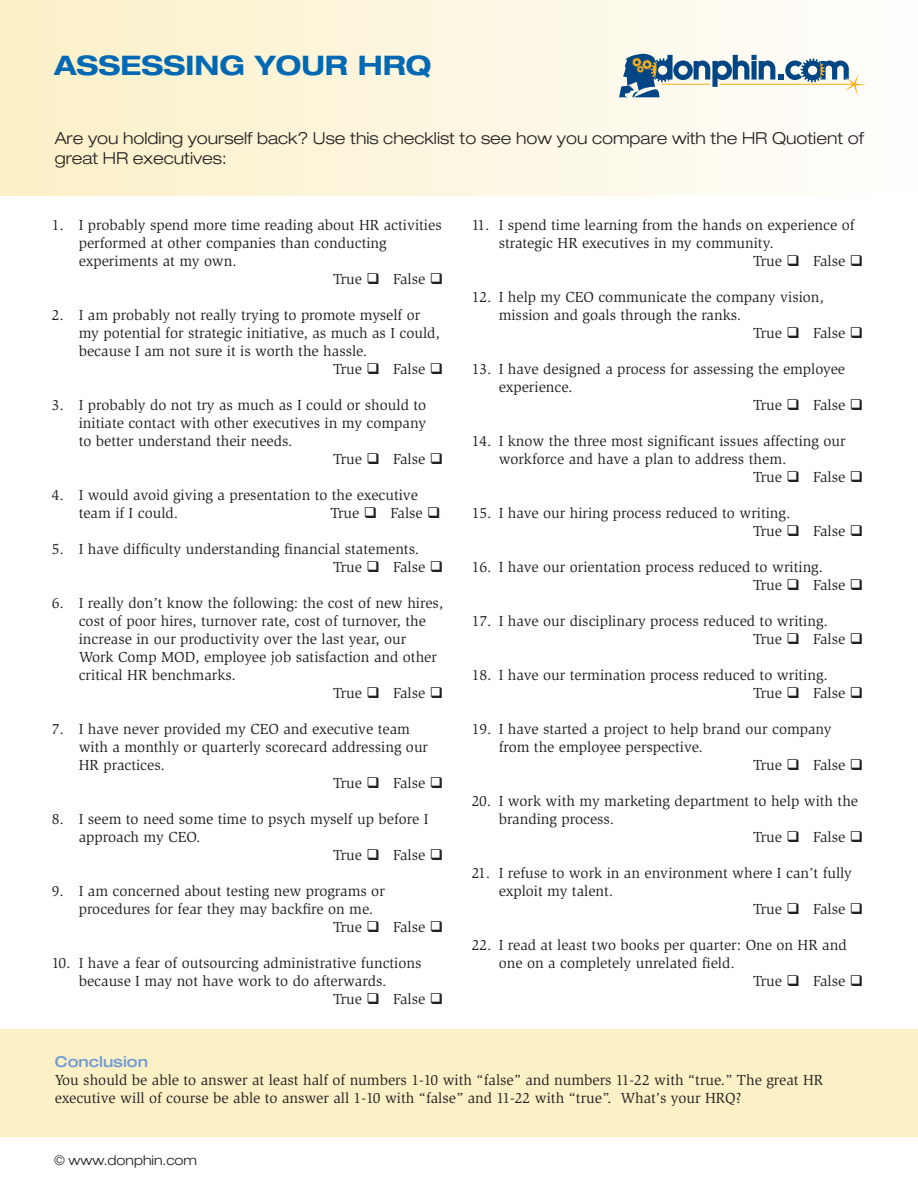
<style>
.page{position:relative;width:918px;height:1188px;background:#fff}
.page>*{position:absolute;margin:0;border:0;box-sizing:border-box;transform-origin:0 0}
.t1{font:700 expanded 27px "Helvetica Neue";color:#0168b3}
.t2{font:300 expanded 16.5px/19.8px "Helvetica Neue";color:#231f20}
.t3{font:15px/18px "Slimbach";color:#231f20}
.t4{font:500 expanded 15px "Helvetica Neue";color:#729cd1}
.t5{font:300 expanded 13.5px "Helvetica Neue";color:#231f20}
</style>
<div class="page">
<div style="left:0;top:0;width:918px;height:196px;background:linear-gradient(to right,#fbf0c6,#fefefd)"></div>
<div style="left:0;top:1029px;width:918px;height:108px;background:#fbf0c6"></div>
<svg style="left:619px;top:53px;width:248px;height:44px"></svg>
<h1 class="t1" style="left:54px;top:49px;width:379px">ASSESSING YOUR HRQ</h1>
<p class="t2" style="left:55px;top:128px;width:811px">Are you holding yourself back? Use this checklist to see how you compare with the HR Quotient of great HR executives:</p>
<p class="t3" style="left:52px;top:217px;width:392px">1. I probably spend more time reading about HR activities</p>
<p class="t3" style="left:79px;top:235px;width:310px">performed at other companies than conducting</p>
<p class="t3" style="left:79px;top:253px;width:160px">experiments at my own.</p>
<p class="t3" style="left:333px;top:271px;width:112px">True ❑ False ❑</p>
<p class="t3" style="left:52px;top:307px;width:370px">2. I am probably not really trying to promote myself or</p>
<p class="t3" style="left:79px;top:325px;width:363px">my potential for strategic initiative, as much as I could,</p>
<p class="t3" style="left:79px;top:343px;width:290px">because I am not sure it is worth the hassle.</p>
<p class="t3" style="left:333px;top:361px;width:112px">True ❑ False ❑</p>
<p class="t3" style="left:52px;top:397px;width:376px">3. I probably do not try as much as I could or should to</p>
<p class="t3" style="left:79px;top:415px;width:349px">initiate contact with other executives in my company</p>
<p class="t3" style="left:79px;top:433px;width:215px">to better understand their needs.</p>
<p class="t3" style="left:333px;top:451px;width:112px">True ❑ False ❑</p>
<p class="t3" style="left:79px;top:487px;width:341px;text-indent:-27px">4. I would avoid giving a presentation to the executive team if I could.</p>
<p class="t3" style="left:331px;top:505px;width:112px">True ❑ False ❑</p>
<p class="t3" style="left:333px;top:541px;width:112px;text-indent:-281px">5. I have difficulty understanding financial statements.<br>True ❑ False ❑</p>
<p class="t3" style="left:52px;top:595px;width:393px">6. I really don’t know the following: the cost of new hires,</p>
<p class="t3" style="left:79px;top:613px;width:349px">cost of poor hires, turnover rate, cost of turnover, the</p>
<p class="t3" style="left:79px;top:631px;width:329px">increase in our productivity over the last year, our</p>
<p class="t3" style="left:79px;top:649px;width:360px">Work Comp MOD, employee job satisfaction and other</p>
<p class="t3" style="left:79px;top:667px;width:159px">critical HR benchmarks.</p>
<p class="t3" style="left:333px;top:685px;width:112px">True ❑ False ❑</p>
<p class="t3" style="left:52px;top:721px;width:360px">7. I have never provided my CEO and executive team</p>
<p class="t3" style="left:79px;top:739px;width:351px">with a monthly or quarterly scorecard addressing our</p>
<p class="t3" style="left:79px;top:757px;width:88px">HR practices.</p>
<p class="t3" style="left:333px;top:775px;width:112px">True ❑ False ❑</p>
<p class="t3" style="left:52px;top:811px;width:378px">8. I seem to need some time to psych myself up before I</p>
<p class="t3" style="left:79px;top:829px;width:123px">approach my CEO.</p>
<p class="t3" style="left:333px;top:847px;width:112px">True ❑ False ❑</p>
<p class="t3" style="left:52px;top:883px;width:335px">9. I am concerned about testing new programs or</p>
<p class="t3" style="left:79px;top:901px;width:296px">procedures for fear they may backfire on me.</p>
<p class="t3" style="left:333px;top:919px;width:112px">True ❑ False ❑</p>
<p class="t3" style="left:52px;top:955px;width:371px">10. I have a fear of outsourcing administrative functions</p>
<p class="t3" style="left:79px;top:973px;width:309px">because I may not have work to do afterwards.</p>
<p class="t3" style="left:333px;top:991px;width:112px">True ❑ False ❑</p>
<p class="t3" style="left:472px;top:217px;width:384px">11. I spend time learning from the hands on experience of</p>
<p class="t3" style="left:499px;top:235px;width:277px">strategic HR executives in my community.</p>
<p class="t3" style="left:753px;top:253px;width:112px">True ❑ False ❑</p>
<p class="t3" style="left:472px;top:289px;width:354px">12. I help my CEO communicate the company vision,</p>
<p class="t3" style="left:499px;top:307px;width:244px">mission and goals through the ranks.</p>
<p class="t3" style="left:753px;top:325px;width:112px">True ❑ False ❑</p>
<p class="t3" style="left:472px;top:361px;width:375px">13. I have designed a process for assessing the employee</p>
<p class="t3" style="left:499px;top:379px;width:75px">experience.</p>
<p class="t3" style="left:753px;top:397px;width:112px">True ❑ False ❑</p>
<p class="t3" style="left:472px;top:433px;width:375px">14. I know the three most significant issues affecting our</p>
<p class="t3" style="left:499px;top:451px;width:289px">workforce and have a plan to address them.</p>
<p class="t3" style="left:753px;top:469px;width:112px">True ❑ False ❑</p>
<p class="t3" style="left:753px;top:505px;width:112px;text-indent:-281px">15. I have our hiring process reduced to writing.<br>True ❑ False ❑</p>
<p class="t3" style="left:753px;top:559px;width:112px;text-indent:-281px">16. I have our orientation process reduced to writing.<br>True ❑ False ❑</p>
<p class="t3" style="left:753px;top:613px;width:112px;text-indent:-281px">17. I have our disciplinary process reduced to writing.<br>True ❑ False ❑</p>
<p class="t3" style="left:753px;top:667px;width:112px;text-indent:-281px">18. I have our termination process reduced to writing.<br>True ❑ False ❑</p>
<p class="t3" style="left:472px;top:721px;width:362px">19. I have started a project to help brand our company</p>
<p class="t3" style="left:499px;top:739px;width:206px">from the employee perspective.</p>
<p class="t3" style="left:753px;top:757px;width:112px">True ❑ False ❑</p>
<p class="t3" style="left:472px;top:793px;width:388px">20. I work with my marketing department to help with the</p>
<p class="t3" style="left:499px;top:811px;width:117px">branding process.</p>
<p class="t3" style="left:753px;top:829px;width:112px">True ❑ False ❑</p>
<p class="t3" style="left:472px;top:865px;width:382px">21. I refuse to work in an environment where I can’t fully</p>
<p class="t3" style="left:499px;top:883px;width:116px">exploit my talent.</p>
<p class="t3" style="left:753px;top:901px;width:112px">True ❑ False ❑</p>
<p class="t3" style="left:472px;top:937px;width:377px">22. I read at least two books per quarter: One on HR and</p>
<p class="t3" style="left:499px;top:955px;width:238px">one on a completely unrelated field.</p>
<p class="t3" style="left:753px;top:973px;width:112px">True ❑ False ❑</p>
<p class="t4" style="left:55px;top:1052px;width:95px">Conclusion</p>
<p class="t3" style="left:55px;top:1071px;width:770px">You should be able to answer at least half of numbers 1-10 with “false” and numbers 11-22 with “true.” The great HR executive will of course be able to answer all 1-10 with “false” and 11-22 with “true”. What’s your HRQ?</p>
<p class="t5" style="left:54px;top:1152px;width:145px">© www.donphin.com</p>
</div>
